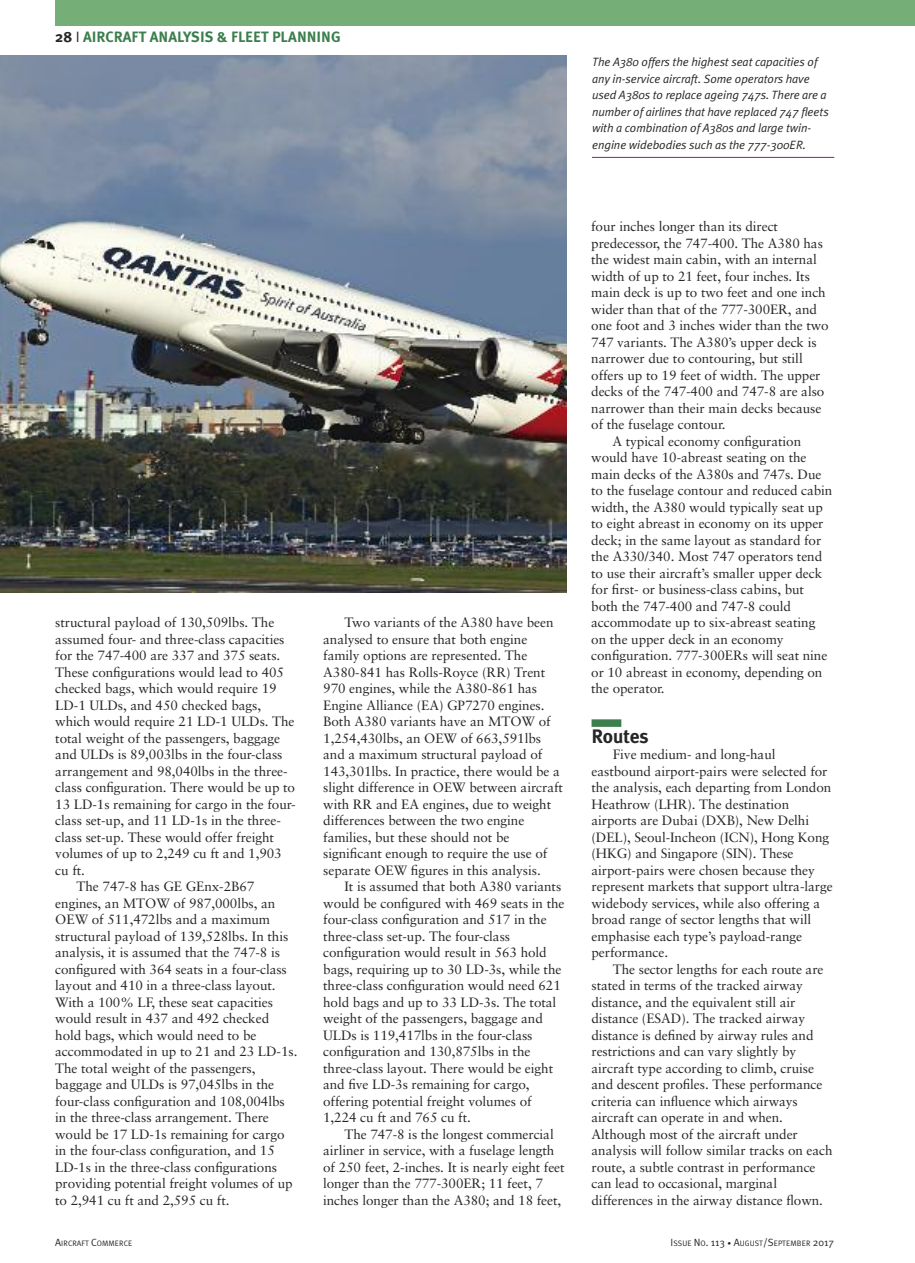
<style>
.page{position:relative;width:915px;height:1263px;background:#fff}
.page>*{position:absolute;margin:0;border:0;box-sizing:border-box;transform-origin:0 0}
.t1{font:700 19.5px "Meta Plus";letter-spacing:-.005em;color:#272627}
.t2{font:700 15px "Meta Plus";color:#3c7e4d}
.t3{font:13.5px/16.5px "Sabon";letter-spacing:-.005em;color:#272627}
.t4{font:italic 12px/16.5px "Meta Plus Normal";letter-spacing:-.005em;color:#272627}
.t5{font:7.8px "Meta Plus Normal";letter-spacing:.01em;color:#272627}
.s1{color:#272627}
.s2{font-family:"Meta Plus Normal";font-weight:400;color:#272627}
.s3{font-size:10.5px}
.s4{font-size:7.5px}
</style>
<div class="page">
<div style="left:591px;top:719px;width:30px;height:8px;background:#3c7e4d"></div>
<div style="left:55px;top:0;width:859px;height:26px;background:#75ae76"></div>
<img style="left:0;top:55px;width:566px;height:537px">
<hr style="left:592px;top:157px;width:241px;height:1px;background:#882480">
<p class="t2" style="left:55px;top:28px;width:287px"><span class="s1">28</span> <span class="s2">I</span> AIRCRAFT ANALYSIS &amp; FLEET PLANNING</p>
<p class="t4" style="left:592px;top:54px;width:238px">The A380 offers the highest seat capacities of any in-service aircraft. Some operators have used A380s to replace ageing 747s. There are a number of airlines that have replaced 747 fleets with a combination of A380s and large twin&shy;engine widebodies such as the 777-300ER.</p>
<p class="t3" style="left:55px;top:615px;width:220px">structural payload of 130,509lbs. The</p>
<p class="t3" style="left:55px;top:632px;width:231px">assumed four- and three-class capacities</p>
<p class="t3" style="left:55px;top:648px;width:226px">for the 747-400 are 337 and 375 seats.</p>
<p class="t3" style="left:55px;top:665px;width:230px">These configurations would lead to 405</p>
<p class="t3" style="left:55px;top:681px;width:223px">checked bags, which would require 19</p>
<p class="t3" style="left:55px;top:698px;width:207px">LD-1 ULDs, and 450 checked bags,</p>
<p class="t3" style="left:55px;top:714px;width:241px">which would require 21 LD-1 ULDs. The</p>
<p class="t3" style="left:55px;top:731px;width:226px">total weight of the passengers, baggage</p>
<p class="t3" style="left:55px;top:747px;width:228px">and ULDs is 89,003lbs in the four-class</p>
<p class="t3" style="left:55px;top:764px;width:234px">arrangement and 98,040lbs in the three-</p>
<p class="t3" style="left:55px;top:780px;width:241px">class configuration. There would be up to</p>
<p class="t3" style="left:55px;top:797px;width:242px">13 LD-1s remaining for cargo in the four-</p>
<p class="t3" style="left:55px;top:813px;width:227px">class set-up, and 11 LD-1s in the three-</p>
<p class="t3" style="left:55px;top:830px;width:220px">class set-up. These would offer freight</p>
<p class="t3" style="left:55px;top:846px;width:228px">volumes of up to 2,249 cu ft and 1,903</p>
<p class="t3" style="left:55px;top:863px;width:31px">cu ft.</p>
<p class="t3" style="left:77px;top:879px;width:179px">The 747-8 has GE GEnx-2B67</p>
<p class="t3" style="left:55px;top:896px;width:221px">engines, an MTOW of 987,000lbs, an</p>
<p class="t3" style="left:55px;top:912px;width:216px">OEW of 511,472lbs and a maximum</p>
<p class="t3" style="left:55px;top:929px;width:234px">structural payload of 139,528lbs. In this</p>
<p class="t3" style="left:55px;top:945px;width:226px">analysis, it is assumed that the 747-8 is</p>
<p class="t3" style="left:55px;top:962px;width:233px">configured with 364 seats in a four-class</p>
<p class="t3" style="left:55px;top:978px;width:222px">layout and 410 in a three-class layout.</p>
<p class="t3" style="left:55px;top:995px;width:219px">With a 100% LF, these seat capacities</p>
<p class="t3" style="left:55px;top:1011px;width:215px">would result in 437 and 492 checked</p>
<p class="t3" style="left:55px;top:1028px;width:203px">hold bags, which would need to be</p>
<p class="t3" style="left:55px;top:1044px;width:243px">accommodated in up to 21 and 23 LD-1s.</p>
<p class="t3" style="left:55px;top:1061px;width:202px">The total weight of the passengers,</p>
<p class="t3" style="left:55px;top:1077px;width:220px">baggage and ULDs is 97,045lbs in the</p>
<p class="t3" style="left:55px;top:1094px;width:231px">four-class configuration and 108,004lbs</p>
<p class="t3" style="left:55px;top:1110px;width:215px">in the three-class arrangement. There</p>
<p class="t3" style="left:55px;top:1127px;width:231px">would be 17 LD-1s remaining for cargo</p>
<p class="t3" style="left:55px;top:1143px;width:221px">in the four-class configuration, and 15</p>
<p class="t3" style="left:55px;top:1160px;width:223px">LD-1s in the three-class configurations</p>
<p class="t3" style="left:55px;top:1176px;width:239px">providing potential freight volumes of up</p>
<p class="t3" style="left:55px;top:1193px;width:176px">to 2,941 cu ft and 2,595 cu ft.</p>
<p class="t3" style="left:323px;top:615px;width:241px;text-indent:21px">Two variants of the A380 have been analysed to ensure that both engine family options are represented. The A380-841 has Rolls-Royce (RR) Trent 970 engines, while the A380-861 has Engine Alliance (EA) GP7270 engines.<br>Both A380 variants have an MTOW of 1,254,430lbs, an OEW of 663,591lbs and a maximum structural payload of 143,301lbs. In practice, there would be a slight difference in OEW between aircraft with RR and EA engines, due to weight differences between the two engine families, but these should not be significant enough to require the use of separate OEW figures in this analysis.</p>
<p class="t3" style="left:323px;top:879px;width:243px;text-indent:21px">It is assumed that both A380 variants would be configured with 469 seats in the four-class configuration and 517 in the three-class set-up. The four-class configuration would result in 563 hold bags, requiring up to 30 LD-3s, while the three-class configuration would need 621 hold bags and up to 33 LD-3s. The total weight of the passengers, baggage and ULDs is 119,417lbs in the four-class configuration and 130,875lbs in the three-class layout. There would be eight and five LD-3s remaining for cargo, offering potential freight volumes of 1,224 cu ft and 765 cu ft.</p>
<p class="t3" style="left:323px;top:1127px;width:243px;text-indent:21px">The 747-8 is the longest commercial airliner in service, with a fuselage length of 250 feet, 2-inches. It is nearly eight feet longer than the 777-300ER; 11 feet, 7 inches longer than the A380; and 18 feet,</p>
<p class="t3" style="left:591px;top:219px;width:188px">four inches longer than its direct</p>
<p class="t3" style="left:591px;top:236px;width:233px">predecessor, the 747-400. The A380 has</p>
<p class="t3" style="left:591px;top:252px;width:227px">the widest main cabin, with an internal</p>
<p class="t3" style="left:591px;top:269px;width:220px">width of up to 21 feet, four inches. Its</p>
<p class="t3" style="left:591px;top:285px;width:236px">main deck is up to two feet and one inch</p>
<p class="t3" style="left:591px;top:302px;width:227px">wider than that of the 777-300ER, and</p>
<p class="t3" style="left:591px;top:318px;width:239px">one foot and 3 inches wider than the two</p>
<p class="t3" style="left:591px;top:335px;width:227px">747 variants. The A380’s upper deck is</p>
<p class="t3" style="left:591px;top:351px;width:213px">narrower due to contouring, but still</p>
<p class="t3" style="left:591px;top:368px;width:231px">offers up to 19 feet of width. The upper</p>
<p class="t3" style="left:591px;top:384px;width:234px">decks of the 747-400 and 747-8 are also</p>
<p class="t3" style="left:591px;top:401px;width:231px">narrower than their main decks because</p>
<p class="t3" style="left:591px;top:417px;width:136px">of the fuselage contour.</p>
<p class="t3" style="left:612px;top:434px;width:190px">A typical economy configuration</p>
<p class="t3" style="left:591px;top:450px;width:217px">would have 10-abreast seating on the</p>
<p class="t3" style="left:591px;top:467px;width:232px">main decks of the A380s and 747s. Due</p>
<p class="t3" style="left:591px;top:483px;width:243px">to the fuselage contour and reduced cabin</p>
<p class="t3" style="left:591px;top:500px;width:233px">width, the A380 would typically seat up</p>
<p class="t3" style="left:591px;top:516px;width:234px">to eight abreast in economy on its upper</p>
<p class="t3" style="left:591px;top:533px;width:231px">deck; in the same layout as standard for</p>
<p class="t3" style="left:591px;top:549px;width:232px">the A330/340. Most 747 operators tend</p>
<p class="t3" style="left:591px;top:566px;width:232px">to use their aircraft’s smaller upper deck</p>
<p class="t3" style="left:591px;top:582px;width:214px">for first- or business-class cabins, but</p>
<p class="t3" style="left:591px;top:599px;width:201px">both the 747-400 and 747-8 could</p>
<p class="t3" style="left:591px;top:615px;width:225px">accommodate up to six-abreast seating</p>
<p class="t3" style="left:591px;top:632px;width:194px">on the upper deck in an economy</p>
<p class="t3" style="left:591px;top:648px;width:237px">configuration. 777-300ERs will seat nine</p>
<p class="t3" style="left:591px;top:665px;width:233px">or 10 abreast in economy, depending on</p>
<p class="t3" style="left:591px;top:681px;width:75px">the operator.</p>
<h1 class="t1" style="left:591px;top:724px;width:59px">Routes</h1>
<p class="t3" style="left:591px;top:747px;width:242px;text-indent:21px">Five medium- and long-haul eastbound airport-pairs were selected for the analysis, each departing from London Heathrow (LHR). The destination airports are Dubai (DXB), New Delhi (DEL), Seoul-Incheon (ICN), Hong Kong (HKG) and Singapore (SIN). These airport-pairs were chosen because they represent markets that support ultra-large widebody services, while also offering a broad range of sector lengths that will emphasise each type’s payload-range performance.</p>
<p class="t3" style="left:591px;top:962px;width:242px;text-indent:21px">The sector lengths for each route are stated in terms of the tracked airway distance, and the equivalent still air distance (ESAD). The tracked airway distance is defined by airway rules and restrictions and can vary slightly by aircraft type according to climb, cruise and descent profiles. These performance criteria can influence which airways aircraft can operate in and when.<br>Although most of the aircraft under analysis will follow similar tracks on each route, a subtle contrast in performance can lead to occasional, marginal differences in the airway distance flown.</p>
<p class="t5" style="left:55px;top:1238px;width:78px"><span class="s3">A</span>IRCRAFT <span class="s3">C</span>OMMERCE</p>
<p class="t5" style="left:670px;top:1238px;width:165px"><span class="s3">I</span>SSUE <span class="s3">N</span>O<span class="s3">. 113</span> <span class="s4">•</span> <span class="s3">A</span>UGUST<span class="s3">/S</span>EPTEMBER <span class="s3">2017</span></p>
</div>
